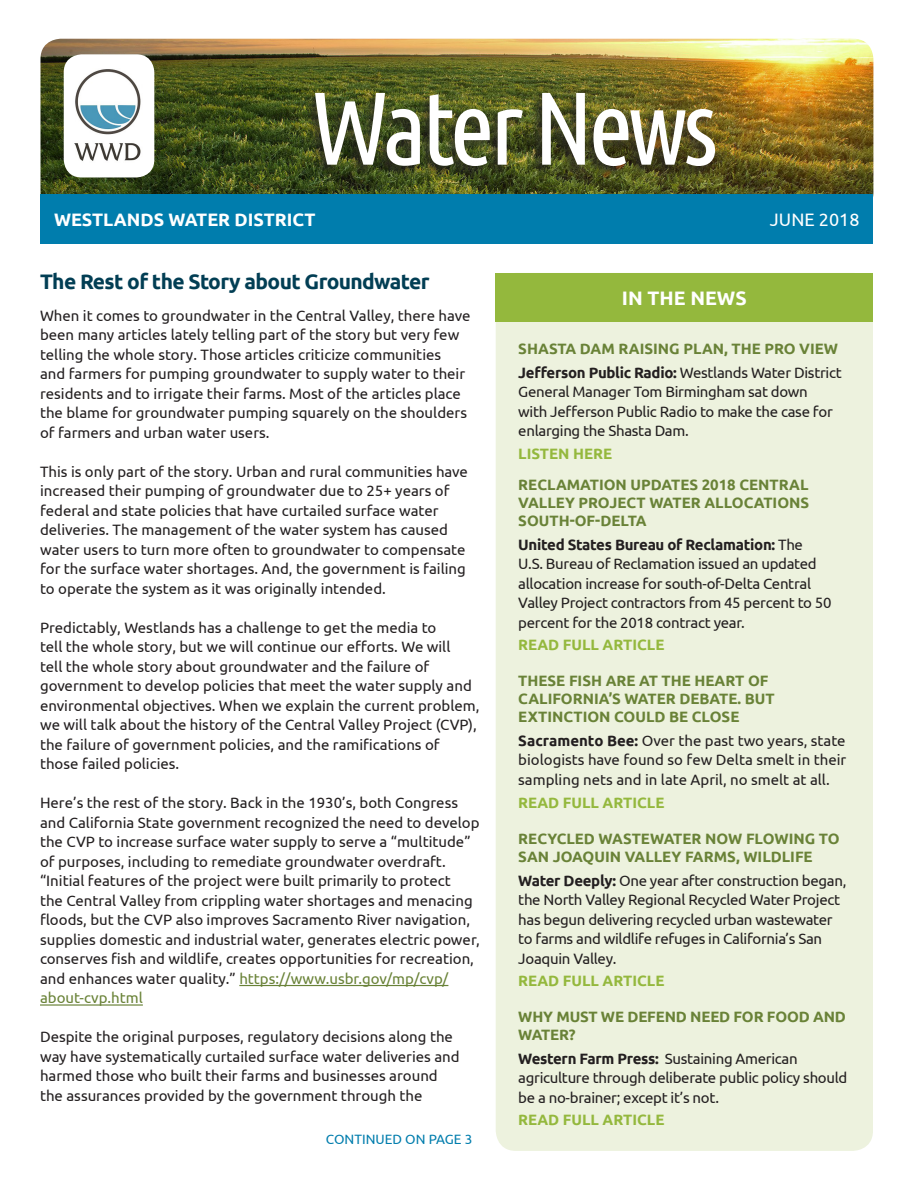
<style>
.page{position:relative;width:918px;height:1188px;background:#fff}
.page>*{position:absolute;margin:0;border:0;box-sizing:border-box;transform-origin:0 0}
.t1{font:103.5px "Ubuntu Condensed";letter-spacing:-.05em;color:#fff}
.t2{font:700 21px "Ubuntu";letter-spacing:-.03em;color:#023e54}
.t3{font:700 19.5px "Ubuntu";color:#fff}
.t4{font:700 18px "Ubuntu";color:#fff}
.t5{font:18px "Ubuntu";color:#fff}
.t6{font:15px/19.5px "Ubuntu";color:#231f20}
.t7{font:15px/19.5px "Ubuntu";letter-spacing:-.02em;color:#231f20}
.news_headline{font:700 15px/18px "Ubuntu";color:#698237}
.news_headline-2{font:700 15px "Ubuntu";color:#94b83d}
.t8{font:13.5px "Ubuntu";color:#007dad}
.s1{color:#698237}
.s2{font-weight:700}
</style>
<div class="page">
<hr style="left:239px;top:985px;width:209px;height:1px;background:#698237">
<hr style="left:40px;top:1004px;width:103px;height:2px;background:#698237">
<img style="left:40px;top:39px;width:833px;height:155px">
<div style="left:40px;top:194px;width:833px;height:50px;background:#007dad"></div>
<div style="left:303px;top:90px;width:415px;height:90px;background:#231f20;opacity:.75"></div>
<div style="left:496px;top:273px;width:377px;height:878px;background:#edf2de;border-radius:20px"></div>
<div style="left:496px;top:273px;width:377px;height:49px;background:#94b83d"></div>
<div style="left:64px;top:54px;width:90px;height:123px;background:#fff;border-radius:18px"></div>
<img style="left:74px;top:69px;width:67px;height:92px">
<p class="t1" style="left:311px;top:64px;width:408px">Water News</p>
<p class="t4" style="left:54px;top:209px;width:263px">WESTLANDS WATER DISTRICT</p>
<p class="t5" style="left:770px;top:209px;width:91px">JUNE 2018</p>
<p class="t2" style="left:40px;top:269px;width:391px">The Rest of the Story about Groundwater</p>
<p class="t6" style="left:40px;top:305px;width:432px">When it comes to groundwater in the Central Valley, there have been many articles lately telling part of the story but very few telling the whole story. Those articles criticize communities<br>and farmers for pumping groundwater to supply water to their residents and to irrigate their farms. Most of the articles place the blame for groundwater pumping squarely on the shoulders of farmers and urban water users.</p>
<p class="t6" style="left:40px;top:461px;width:429px">This is only part of the story. Urban and rural communities have increased their pumping of groundwater due to 25+ years of federal and state policies that have curtailed surface water deliveries. The management of the water system has caused water users to turn more often to groundwater to compensate for the surface water shortages. And, the government is failing to operate the system as it was originally intended.</p>
<p class="t6" style="left:40px;top:617px;width:441px">Predictably, Westlands has a challenge to get the media to<br>tell the whole story, but we will continue our efforts. We will<br>tell the whole story about groundwater and the failure of government to develop policies that meet the water supply and environmental objectives. When we explain the current problem, we will talk about the history of the Central Valley Project (CVP), the failure of government policies, and the ramifications of those failed policies.</p>
<p class="t6" style="left:40px;top:793px;width:441px">Here’s the rest of the story. Back in the 1930’s, both Congress and California State government recognized the need to develop the CVP to increase surface water supply to serve a “multitude” of purposes, including to remediate groundwater overdraft. “Initial features of the project were built primarily to protect<br>the Central Valley from crippling water shortages and menacing floods, but the CVP also improves Sacramento River navigation, supplies domestic and industrial water, generates electric power, conserves fish and wildlife, creates opportunities for recreation, and enhances water quality.” <span class="s1">https://www.usbr.gov/mp/cvp/ about-cvp.html</span></p>
<p class="t6" style="left:40px;top:1027px;width:421px">Despite the original purposes, regulatory decisions along the way have systematically curtailed surface water deliveries and harmed those who built their farms and businesses around the assurances provided by the government through the</p>
<p class="t8" style="left:326px;top:1131px;width:148px">CONTINUED ON PAGE 3</p>
<p class="t3" style="left:622px;top:286px;width:126px">IN THE NEWS</p>
<p class="news_headline" style="left:518px;top:339px;width:321px">SHASTA DAM RAISING PLAN, THE PRO VIEW</p>
<p class="t7" style="left:518px;top:362px;width:325px"><span class="s2">Jefferson Public Radio:</span> Westlands Water District General Manager Tom Birmingham sat down<br>with Jefferson Public Radio to make the case for enlarging the Shasta Dam.</p>
<p class="news_headline-2" style="left:518px;top:444px;width:96px">LISTEN HERE</p>
<p class="news_headline" style="left:518px;top:475px;width:293px;text-align:justify">RECLAMATION UPDATES 2018 CENTRAL VALLEY PROJECT WATER ALLOCATIONS SOUTH-OF-DELTA</p>
<p class="t7" style="left:518px;top:534px;width:315px"><span class="s2">United States Bureau of Reclamation:</span> The U.S. Bureau of Reclamation issued an updated allocation increase for south-of-Delta Central Valley Project contractors from 45 percent to 50 percent for the 2018 contract year.</p>
<p class="news_headline-2" style="left:518px;top:636px;width:148px">READ FULL ARTICLE</p>
<p class="news_headline" style="left:518px;top:671px;width:258px">THESE FISH ARE AT THE HEART OF<br>CALIFORNIA’S WATER DEBATE. BUT<br>EXTINCTION COULD BE CLOSE</p>
<p class="t6" style="left:518px;top:730px;width:330px;text-align:justify"><span class="s2">Sacramento Bee:</span> Over the past two years, state biologists have found so few Delta smelt in their sampling nets and in late April, no smelt at all.</p>
<p class="news_headline-2" style="left:518px;top:794px;width:148px">READ FULL ARTICLE</p>
<p class="news_headline" style="left:518px;top:829px;width:323px">RECYCLED WASTEWATER NOW FLOWING TO<br>SAN JOAQUIN VALLEY FARMS, WILDLIFE</p>
<p class="t7" style="left:518px;top:870px;width:330px"><span class="s2">Water Deeply:</span> One year after construction began, the North Valley Regional Recycled Water Project has begun delivering recycled urban wastewater to farms and wildlife refuges in California’s San Joaquin Valley.</p>
<p class="news_headline-2" style="left:518px;top:972px;width:148px">READ FULL ARTICLE</p>
<p class="news_headline" style="left:518px;top:1007px;width:329px">WHY MUST WE DEFEND NEED FOR FOOD AND<br>WATER?</p>
<p class="t7" style="left:518px;top:1048px;width:331px"><span class="s2">Western Farm Press:</span> Sustaining American agriculture through deliberate public policy should be a no-brainer; except it’s not.</p>
<p class="news_headline-2" style="left:518px;top:1111px;width:148px">READ FULL ARTICLE</p>
</div>
